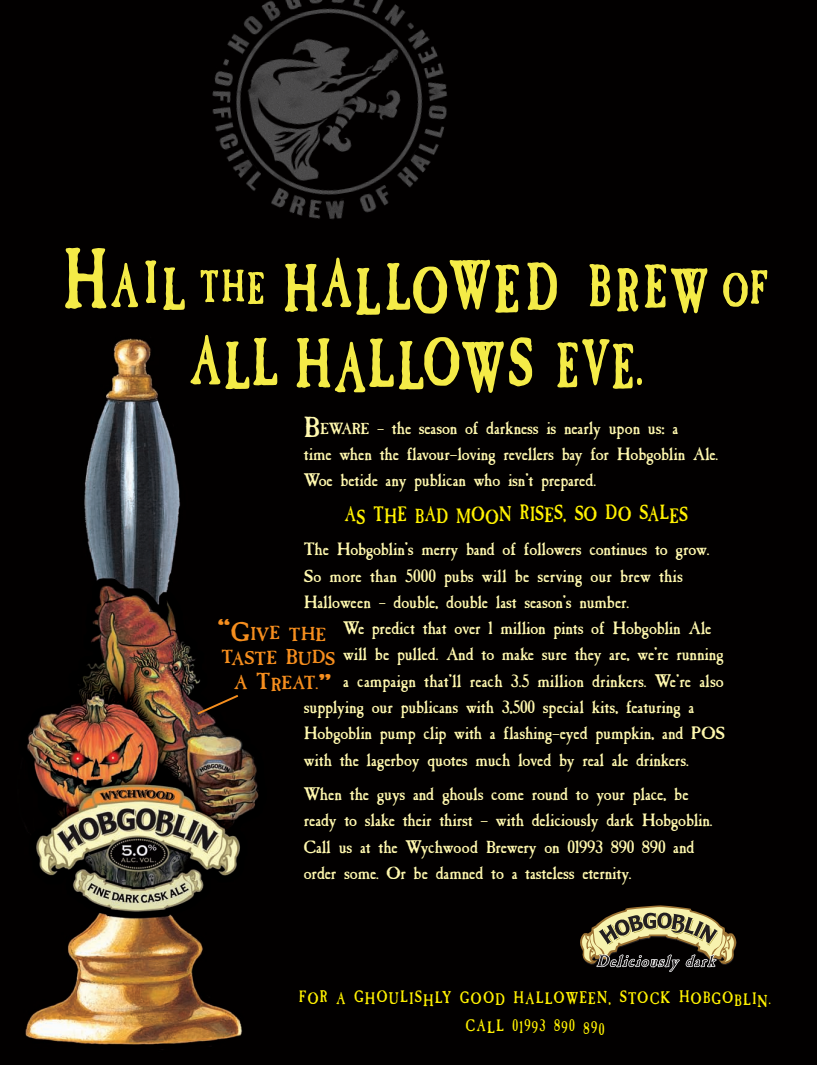
<style>
.page{position:relative;width:817px;height:1065px;background:#fff}
.page>*{position:absolute;margin:0;border:0;box-sizing:border-box;transform-origin:0 0}
.t1{font:20.5px "Caslon Antique VL";letter-spacing:.02em;color:#fff101;scale:.8 1}
.t2{font:18.5px "Caslon Antique VL";letter-spacing:.005em;color:#f68e1e}
.t3{font:17.5px/26.2px "Caslon Antique VL";letter-spacing:-.015em;color:#fff8ae}
.t4{font:16.5px/27.2px "Caslon Antique VL";letter-spacing:.1em;color:#fff101;text-align:center;scale:.8 1}
.s1{font-size:29.25px}
.s2{font-size:15.62px}
.s3{font-size:37.12px}
.s4{font-size:26.75px}
.s5{font-size:21.62px}
.s6{font-size:19.5px}
.s7{font-size:22.62px}
</style>
<div class="page">
<div style="left:0;top:0;width:817px;height:1064px;background:#020000"></div>
<img style="left:25px;top:334px;width:253px;height:711px">
<svg style="left:580px;top:905px;width:157px;height:67px"></svg>
<svg style="left:195px;top:693px;width:45px;height:23px"></svg>
<svg style="left:190px;top:335px;width:87px;height:54px"></svg>
<svg style="left:296px;top:337px;width:236px;height:56px"></svg>
<svg style="left:557px;top:339px;width:85px;height:50px"></svg>
<svg style="left:723px;top:270px;width:44px;height:36px"></svg>
<svg style="left:65px;top:247px;width:73px;height:62px"></svg>
<svg style="left:145px;top:260px;width:11px;height:43px"></svg>
<svg style="left:163px;top:267px;width:22px;height:43px"></svg>
<svg style="left:200px;top:269px;width:64px;height:35px"></svg>
<svg style="left:386px;top:260px;width:133px;height:53px"></svg>
<svg style="left:527px;top:262px;width:30px;height:48px"></svg>
<svg style="left:589px;top:264px;width:21px;height:42px"></svg>
<svg style="left:617px;top:264px;width:90px;height:49px"></svg>
<svg style="left:285px;top:257px;width:95px;height:58px"></svg>
<img style="left:212px;top:0;width:235px;height:219px">
<p class="t3" style="left:304px;top:417px;width:416px"><span class="s1">B</span><span class="s2">EWARE</span> – the season of darkness is nearly upon us: a<br>time when the flavour-loving revellers bay for Hobgoblin Ale.<br>Woe betide any publican who isn’t prepared.</p>
<p class="t1" style="left:344px;top:506px;width:431px">AS THE BAD MOON RISES, SO DO SALES</p>
<p class="t3" style="left:304px;top:538px;width:407px">The Hobgoblin’s merry band of followers continues to grow.<br>So more than 5000 pubs will be serving our brew this<br>Halloween – double, double last season’s number.</p>
<p class="t3" style="left:343px;top:617px;width:370px">We predict that over 1 million pints of Hobgoblin Ale</p>
<p class="t3" style="left:343px;top:643px;width:382px">will be pulled. And to make sure they are, we’re running</p>
<p class="t3" style="left:343px;top:669px;width:382px">a campaign that’ll reach 3.5 million drinkers. We’re also</p>
<p class="t3" style="left:304px;top:696px;width:392px">supplying our publicans with 3,500 special kits, featuring a</p>
<p class="t3" style="left:304px;top:722px;width:422px">Hobgoblin pump clip with a flashing-eyed pumpkin, and POS</p>
<p class="t3" style="left:304px;top:748px;width:386px">with the lagerboy quotes much loved by real ale drinkers.</p>
<p class="t3" style="left:304px;top:783px;width:410px">When the guys and ghouls come round to your place, be ready to slake their thirst - with deliciously dark Hobgoblin.<br>Call us at the Wychwood Brewery on 01993 890 890 and order some. Or be damned to a tasteless eternity.</p>
<p class="t2" style="left:217px;top:626px;width:110px"><span class="s3">“</span><span class="s4">G</span>IVE THE</p>
<p class="t2" style="left:221px;top:650px;width:115px">TASTE <span class="s5">B</span>UDS</p>
<p class="t2" style="left:234px;top:675px;width:99px"><span class="s6">A</span> <span class="s7">T</span>REAT.<span class="s3">”</span></p>
<p class="t4" style="left:299px;top:986px;width:591px">FOR A GHOULISHLY GOOD HALLOWEEN, STOCK HOBGOBLIN.<br>CALL 01993 890 890</p>
</div>
